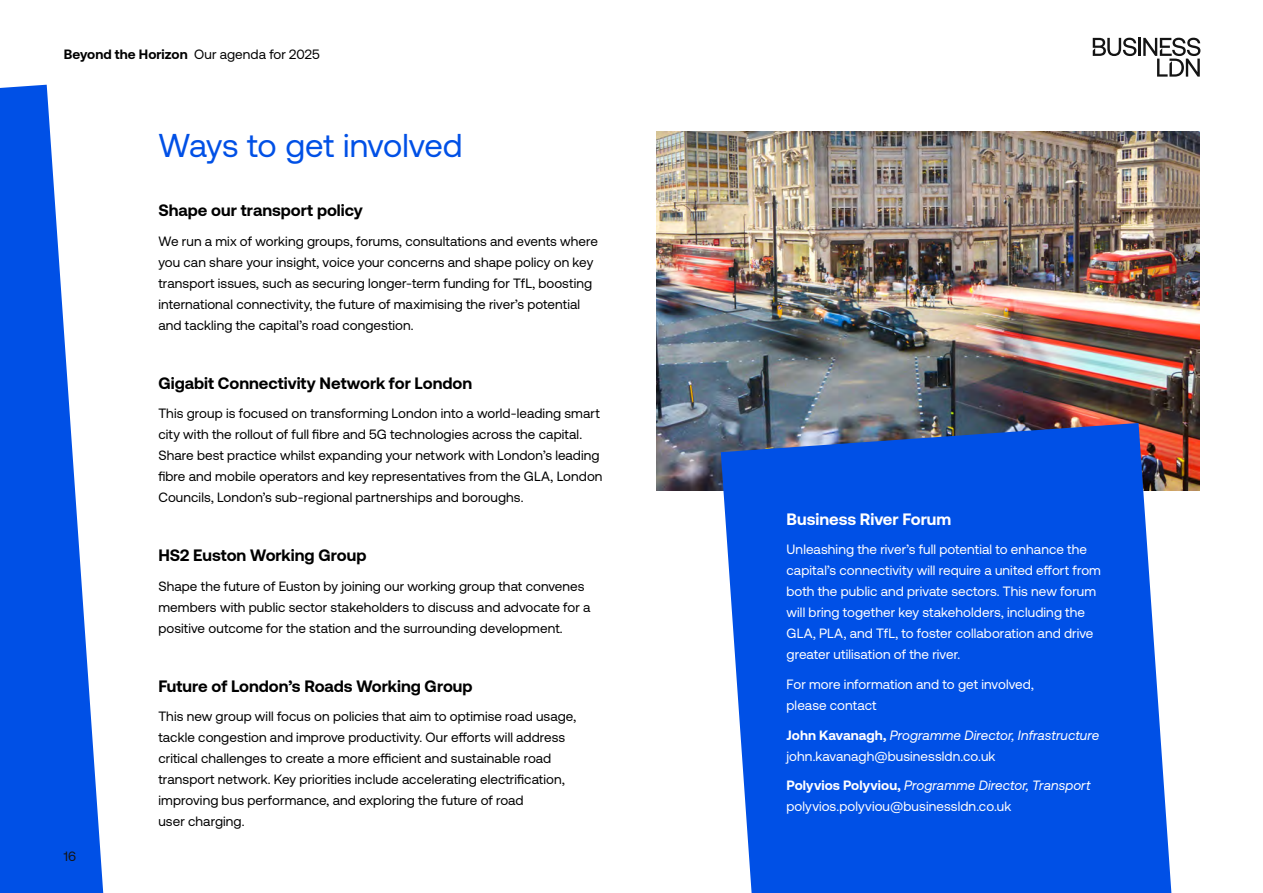
<style>
.page{position:relative;width:1263px;height:893px;background:#fff}
.page>*{position:absolute;margin:0;border:0;box-sizing:border-box;transform-origin:0 0}
.t1{font:33px "Aeonik";letter-spacing:-.01em;color:#0050e6}
.t2{font:700 16.5px "Aeonik";color:#000}
.t3{font:700 16.5px "Aeonik";color:#fff}
.t4{font:13.5px/21px "Aeonik";letter-spacing:.005em;color:#000}
.t5{font:13.5px/21px "Aeonik";letter-spacing:.005em;color:#fff}
.t6{font:italic 13.5px/21px "Aeonik";letter-spacing:.005em;color:#fff}
.t7{font:700 13.5px "Aeonik";letter-spacing:.005em;color:#000}
.t8{font:13.5px "Aeonik";color:#141414}
.s1{font-weight:400}
.s2{font-weight:700;font-style:normal}
.s3{font-style:normal}
.s4{font-weight:700}
.s5{font-style:italic}
</style>
<div class="page">
<svg style="left:0;top:85px;width:103px;height:808px;fill:#0050e6"></svg>
<img style="left:656px;top:132px;width:543px;height:359px">
<svg style="left:721px;top:423px;width:450px;height:470px;background:#135ae2"></svg>
<hr style="left:1138px;top:38px;width:3px;height:18px;background:#141414">
<svg style="left:1143px;top:38px;width:57px;height:39px"></svg>
<svg style="left:1093px;top:38px;width:43px;height:18px"></svg>
<p class="t7" style="left:64px;top:47px;width:258px">Beyond the Horizon <span class="s1">Our agenda for 2025</span></p>
<h1 class="t1" style="left:158px;top:128px;width:306px">Ways to get involved</h1>
<p class="t2" style="left:158px;top:201px;width:206px">Shape our transport policy</p>
<p class="t4" style="left:158px;top:231px;width:441px">We run a mix of working groups, forums, consultations and events where you can share your insight, voice your concerns and shape policy on key transport issues, such as securing longer-term funding for TfL, boosting international connectivity, the future of maximising the river’s potential and tackling the capital’s road congestion.</p>
<p class="t2" style="left:158px;top:374px;width:315px">Gigabit Connectivity Network for London</p>
<p class="t4" style="left:158px;top:403px;width:446px">This group is focused on transforming London into a world-leading smart city with the rollout of full fibre and 5G technologies across the capital.<br>Share best practice whilst expanding your network with London’s leading fibre and mobile operators and key representatives from the GLA, London Councils, London’s sub-regional partnerships and boroughs.</p>
<p class="t2" style="left:158px;top:546px;width:210px">HS2 Euston Working Group</p>
<p class="t4" style="left:158px;top:576px;width:434px">Shape the future of Euston by joining our working group that convenes members with public sector stakeholders to discuss and advocate for a positive outcome for the station and the surrounding development.</p>
<p class="t8" style="left:64px;top:849px;width:14px">16</p>
<p class="t2" style="left:158px;top:677px;width:316px">Future of London’s Roads Working Group</p>
<p class="t4" style="left:158px;top:706px;width:419px">This new group will focus on policies that aim to optimise road usage, tackle congestion and improve productivity. Our efforts will address critical challenges to create a more efficient and sustainable road transport network. Key priorities include accelerating electrification, improving bus performance, and exploring the future of road<br>user charging.</p>
<p class="t3" style="left:786px;top:510px;width:166px">Business River Forum</p>
<p class="t5" style="left:786px;top:539px;width:316px">Unleashing the river’s full potential to enhance the capital’s connectivity will require a united effort from both the public and private sectors. This new forum will bring together key stakeholders, including the GLA, PLA, and TfL, to foster collaboration and drive greater utilisation of the river.</p>
<p class="t5" style="left:786px;top:674px;width:249px">For more information and to get involved, please contact</p>
<p class="t6" style="left:786px;top:724px;width:314px"><span class="s2">John Kavanagh,</span> Programme Director, Infrastructure <span class="s3">john.kavanagh@businessldn.co.uk</span></p>
<p class="t5" style="left:786px;top:775px;width:306px"><span class="s4">Polyvios Polyviou,</span> <span class="s5">Programme Director, Transport </span>polyvios.polyviou@businessldn.co.uk</p>
</div>
